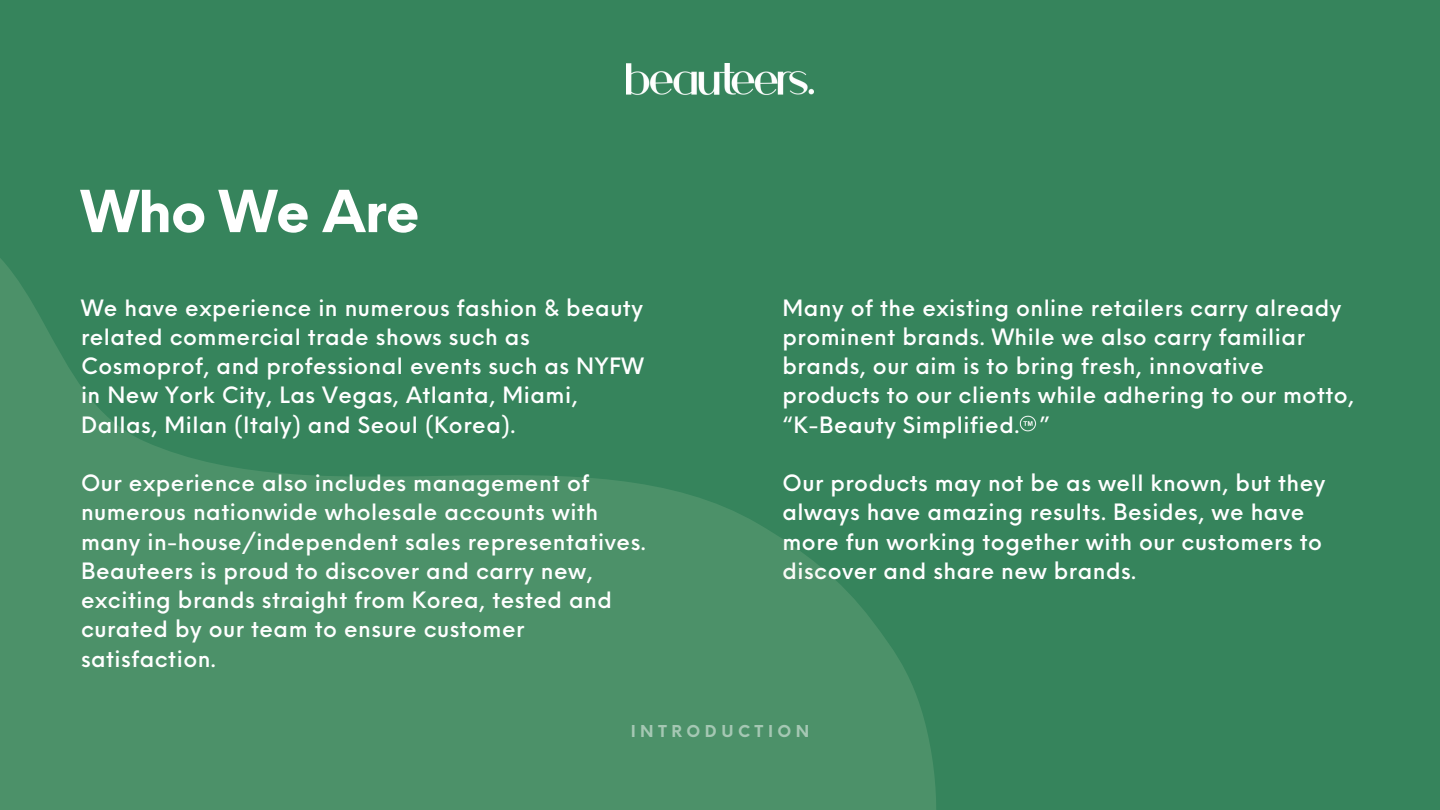
<style>
.page{position:relative;width:1440px;height:810px;background:#36845c}
.page>*{position:absolute;margin:0;border:0;box-sizing:border-box;transform-origin:0 0}
.t1{font:700 56.5px "Neue Einstellung";letter-spacing:-.02em;color:#fff}
.t2{font:500 22px/29.2px "Neue Einstellung";letter-spacing:.025em;color:#fff}
.t3{font:700 16px "Neue Einstellung";letter-spacing:.28em;color:#fff}
</style>
<div class="page">
<img style="left:627px;top:63px;width:186px;height:32px">
<img style="left:1019px;top:415px;width:18px;height:17px">
<svg style="left:0;top:258px;width:936px;height:552px;fill:#4c9169"></svg>
<h2 class="t1" style="left:81px;top:160px;width:340px">Who We Are</h2>
<h2 class="t2" style="left:81px;top:291px;width:564px">We have experience in numerous fashion &amp; beauty related commercial trade shows such as Cosmoprof, and professional events such as NYFW in New York City, Las Vegas, Atlanta, Miami, Dallas, Milan (Italy) and Seoul (Korea).</h2>
<p class="t2" style="left:81px;top:466px;width:566px">Our experience also includes management of numerous nationwide wholesale accounts with many in-house/independent sales representatives.<br>Beauteers is proud to discover and carry new, exciting brands straight from Korea, tested and curated by our team to ensure customer satisfaction.</p>
<p class="t2" style="left:782px;top:291px;width:573px">Many of the existing online retailers carry already prominent brands. While we also carry familiar brands, our aim is to bring fresh, innovative products to our clients while adhering to our motto, “K-Beauty Simplified. ”</p>
<h1 class="t2" style="left:782px;top:466px;width:545px">Our products may not be as well known, but they always have amazing results. Besides, we have more fun working together with our customers to discover and share new brands.</h1>
<p class="t3" style="left:631px;top:717px;width:180px">INTRODUCTION</p>
</div>
